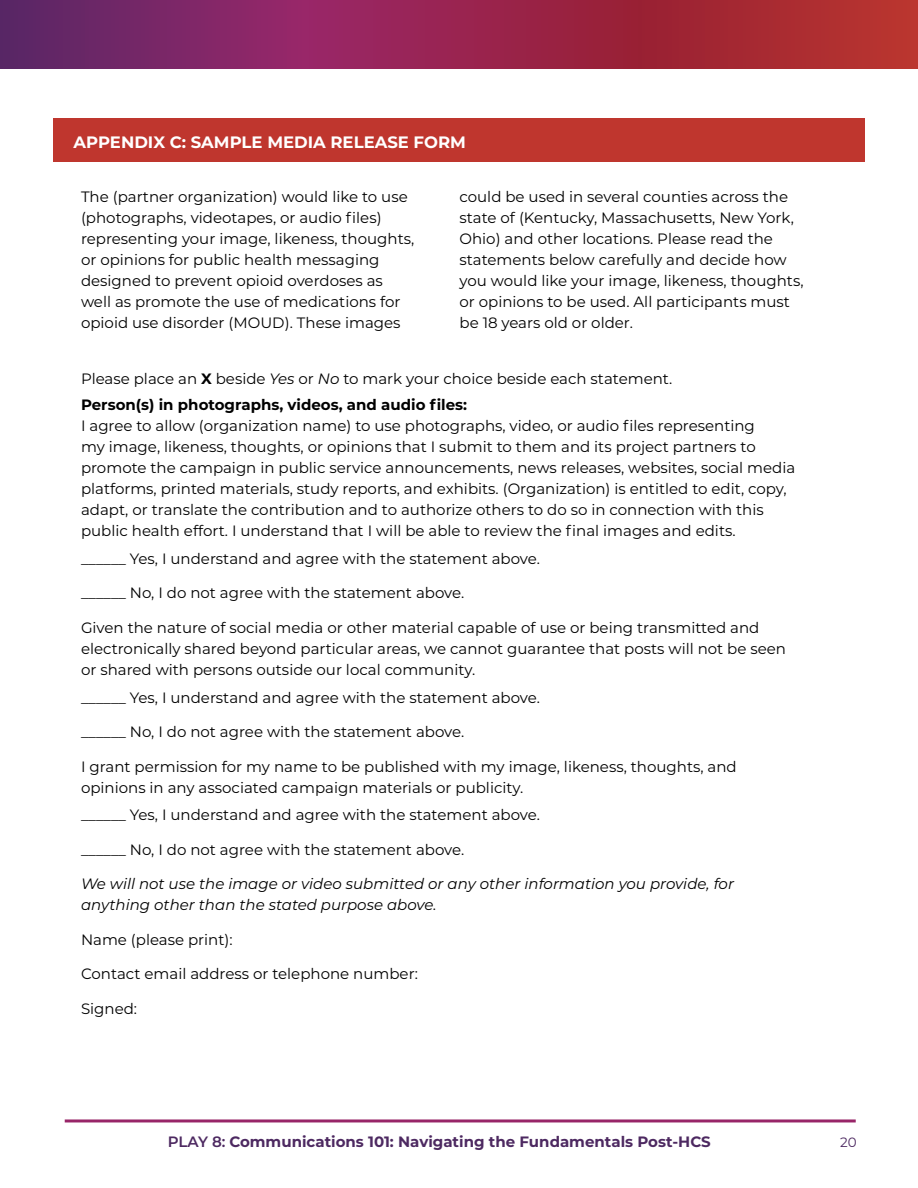
<style>
.page{position:relative;width:918px;height:1188px;background:#fff}
.page>*{position:absolute;margin:0;border:0;box-sizing:border-box;transform-origin:0 0}
.t1{font:700 16.5px "Montserrat";color:#fff}
.t2{font:15px/21px "Montserrat";color:#000}
.t3{font:italic 15px/21px "Montserrat";color:#000}
.t4{font:700 15px "Montserrat";color:#4d2961}
.t5{font:13.5px "Montserrat";color:#4d2961}
.s1{font-weight:700}
.s2{font-style:italic}
.s3{font-weight:600}
</style>
<div class="page">
<svg style="left:0;top:0;width:918px;height:69px;background:#92264d"></svg>
<hr style="left:65px;top:1119px;width:791px;height:3px;background:#982568">
<div style="left:53px;top:119px;width:812px;height:43px;background:#bf362e"></div>
<p class="t1" style="left:73px;top:131px;width:394px">APPENDIX C: SAMPLE MEDIA RELEASE FORM</p>
<p class="t2" style="left:81px;top:186px;width:335px">The (partner organization) would like to use (photographs, videotapes, or audio files) representing your image, likeness, thoughts, or opinions for public health messaging designed to prevent opioid overdoses as well as promote the use of medications for opioid use disorder (MOUD). These images</p>
<p class="t2" style="left:460px;top:186px;width:346px">could be used in several counties across the state of (Kentucky, Massachusetts, New York, Ohio) and other locations. Please read the statements below carefully and decide how you would like your image, likeness, thoughts, or opinions to be used. All participants must be 18 years old or older.</p>
<p class="t2" style="left:81px;top:365px;width:593px;line-height:26.2px">Please place an <span class="s1">X</span> beside <span class="s2">Yes</span> or <span class="s2">No</span> to mark your choice beside each statement.<br><span class="s1">Person(s) in photographs, videos, and audio files:</span></p>
<p class="t2" style="left:81px;top:415px;width:716px">I agree to allow (organization name) to use photographs, video, or audio files representing<br>my image, likeness, thoughts, or opinions that I submit to them and its project partners to promote the campaign in public service announcements, news releases, websites, social media platforms, printed materials, study reports, and exhibits. (Organization) is entitled to edit, copy, adapt, or translate the contribution and to authorize others to do so in connection with this public health effort. I understand that I will be able to review the final images and edits.</p>
<p class="t2" style="left:81px;top:548px;width:461px">______ Yes, I understand and agree with the statement above.</p>
<p class="t2" style="left:81px;top:582px;width:385px">______ No, I do not agree with the statement above.</p>
<p class="t2" style="left:81px;top:617px;width:707px">Given the nature of social media or other material capable of use or being transmitted and electronically shared beyond particular areas, we cannot guarantee that posts will not be seen or shared with persons outside our local community.</p>
<p class="t2" style="left:81px;top:686px;width:461px">______ Yes, I understand and agree with the statement above.</p>
<p class="t2" style="left:81px;top:721px;width:385px">______ No, I do not agree with the statement above.</p>
<p class="t2" style="left:81px;top:755px;width:657px">I grant permission for my name to be published with my image, likeness, thoughts, and opinions in any associated campaign materials or publicity.</p>
<p class="t2" style="left:81px;top:804px;width:461px">______ Yes, I understand and agree with the statement above.</p>
<p class="t2" style="left:81px;top:839px;width:385px">______ No, I do not agree with the statement above.</p>
<p class="t3" style="left:81px;top:873px;width:655px">We will not use the image or video submitted or any other information you provide, for anything other than the stated purpose above.</p>
<p class="t2" style="left:81px;top:929px;width:153px">Name (please print):</p>
<p class="t2" style="left:81px;top:963px;width:338px">Contact email address or telephone number:</p>
<p class="t2" style="left:81px;top:998px;width:58px">Signed:</p>
<p class="t4" style="left:168px;top:1131px;width:545px"><span class="s3">PLAY 8:</span> Communications 101: Navigating the Fundamentals Post-HCS</p>
<p class="t5" style="left:840px;top:1133px;width:18px">20</p>
</div>
